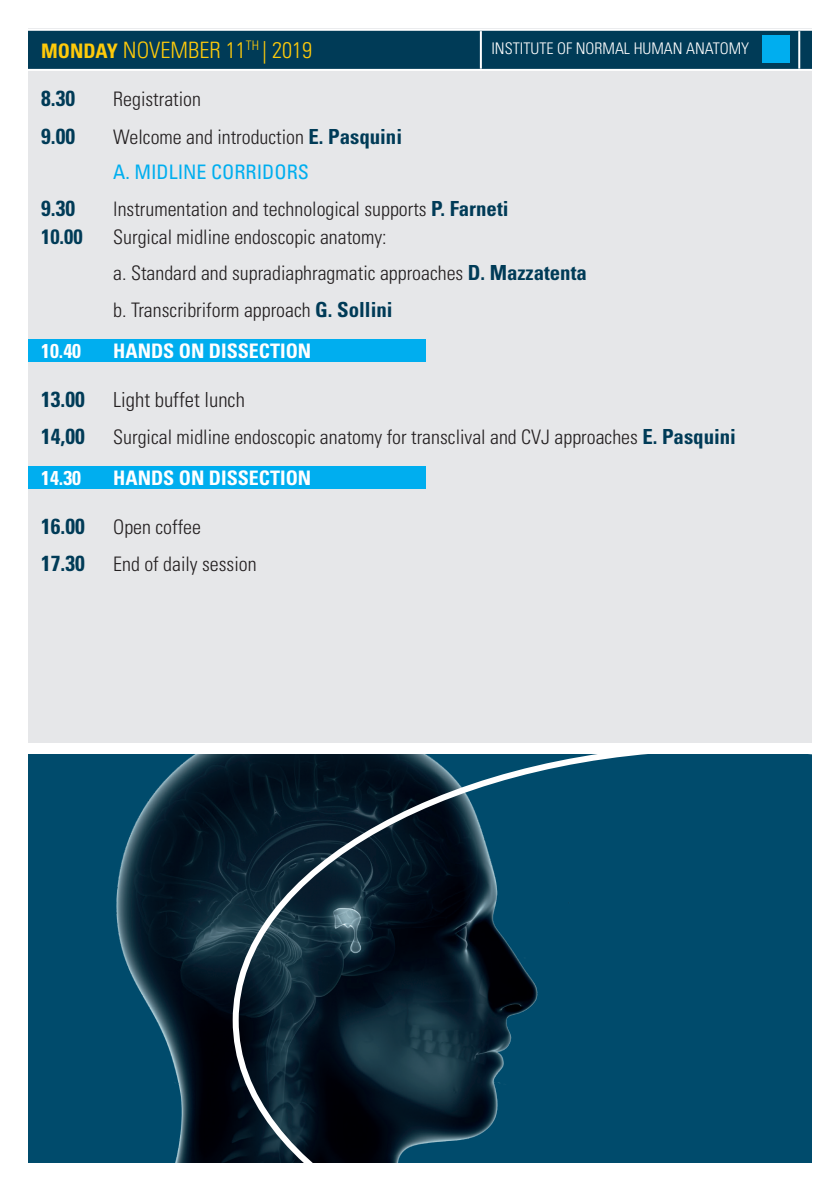
<style>
.page{position:relative;width:840px;height:1191px;background:#fff}
.page>*{position:absolute;margin:0;border:0;box-sizing:border-box;transform-origin:0 0}
.t1{font:300 condensed 22.6px "Univers LT Std";color:#feca0a}
.t2{font:700 condensed 21.8px "Univers LT Std";color:#003b57}
.t3{font:300 condensed 20.8px "Univers LT Std";color:#231f20}
.t4{font:700 condensed 20.8px "Univers LT Std";color:#003b57}
.t5{font:300 condensed 20px "Univers LT Std";color:#231f20}
.t6{font:700 condensed 20px "Univers LT Std";color:#fff}
.t7{font:condensed 20px "Univers LT Std";color:#00aeef}
.t8{font:700 condensed 20px "Univers LT Std";color:#feca0a}
.t9{font:300 condensed 16px "Univers LT Std";color:#fff}
.s1{font-weight:700;font-size:20.8px;color:#003b57}
</style>
<div class="page">
<div style="left:28px;top:28px;width:783px;height:715px;background:#e6e7e9"></div>
<div style="left:28px;top:30px;width:783px;height:39px;background:#003b57"></div>
<div style="left:11px;top:29px;width:811px;height:42px;border:2px solid #fff"></div>
<img style="left:28px;top:754px;width:204px;height:408px">
<svg style="left:232px;top:754px;width:580px;height:409px;background:#093b52"></svg>
<hr style="left:479px;top:31px;width:2px;height:38px;background:#fff">
<hr style="left:797px;top:31px;width:2px;height:38px;background:#fff">
<div style="left:762px;top:35px;width:27px;height:27px;background:#00aeef"></div>
<div style="left:28px;top:339px;width:398px;height:22px;background:#00aeef"></div>
<div style="left:28px;top:466px;width:398px;height:23px;background:#00aeef"></div>
<p class="t1" style="left:123px;top:36px;width:191px">NOVEMBER 11<sup>TH</sup> | 2019</p>
<p class="t8" style="left:41px;top:39px;width:78px">MONDAY</p>
<p class="t9" style="left:491px;top:39px;width:259px">INSTITUTE OF NORMAL HUMAN ANATOMY</p>
<p class="t2" style="left:41px;top:85px;width:35px">8.30</p>
<p class="t5" style="left:113px;top:87px;width:89px">Registration</p>
<p class="t2" style="left:41px;top:122px;width:35px">9.00</p>
<p class="t5" style="left:113px;top:124px;width:290px">Welcome and introduction <span class="s1">E. Pasquini</span></p>
<p class="t7" style="left:113px;top:159px;width:197px">A. MIDLINE CORRIDORS</p>
<p class="t2" style="left:41px;top:195px;width:35px">9.30</p>
<p class="t5" style="left:113px;top:197px;width:396px">lnstrumentation and technological supports <span class="s1">P. Farneti</span></p>
<p class="t4" style="left:41px;top:224px;width:43px">10.00</p>
<p class="t5" style="left:113px;top:225px;width:275px">Surgical midline endoscopic anatomy:</p>
<p class="t5" style="left:113px;top:261px;width:475px">a. Standard and supradiaphragmatic approaches <span class="s1">D. Mazzatenta</span></p>
<p class="t5" style="left:113px;top:298px;width:281px">b. Transcribriform approach <span class="s1">G. Sollini</span></p>
<p class="t6" style="left:41px;top:338px;width:41px">10.40</p>
<p class="t6" style="left:113px;top:338px;width:199px">HANDS ON DISSECTION</p>
<p class="t2" style="left:41px;top:385px;width:45px">13.00</p>
<p class="t3" style="left:113px;top:387px;width:133px">Light buffet lunch</p>
<p class="t2" style="left:41px;top:423px;width:45px">14,00</p>
<p class="t5" style="left:113px;top:425px;width:624px">Surgical midline endoscopic anatomy for transclival and CVJ approaches <span class="s1">E. Pasquini</span></p>
<p class="t6" style="left:41px;top:466px;width:41px">14.30</p>
<p class="t6" style="left:113px;top:466px;width:199px">HANDS ON DISSECTION</p>
<p class="t2" style="left:41px;top:513px;width:45px">16.00</p>
<p class="t5" style="left:113px;top:515px;width:89px">Open coffee</p>
<p class="t2" style="left:41px;top:550px;width:45px">17.30</p>
<p class="t5" style="left:113px;top:552px;width:145px">End of daily session</p>
</div>
